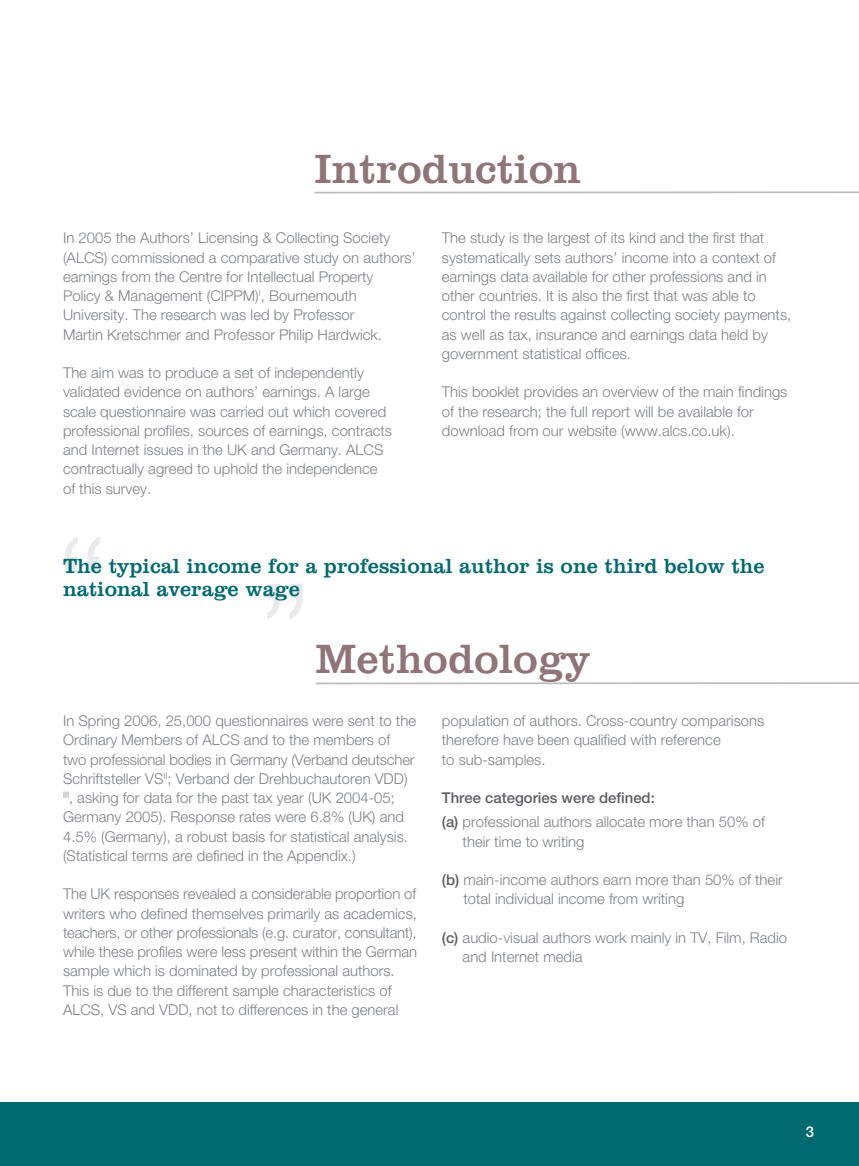
<style>
.page{position:relative;width:859px;height:1166px;background:#fff}
.page>*{position:absolute;margin:0;border:0;box-sizing:border-box;transform-origin:0 0}
.BODY{font:300 145.6px "Helvetica Neue";color:#e9eaeb}
.t1{font:42px "Clarendon BT";color:#8f7577}
.pull_quotes{font:21px/22.8px "Clarendon BT";color:#006a71}
.BODY-2{font:300 14.88px/19.2px "Helvetica Neue";color:#7e8085}
.copy_heads{font:500 14.88px "Helvetica Neue";color:#5d5e62}
.table_heads{font:500 14.88px "Helvetica Neue";color:#fff}
.s1{font-weight:500;color:#5d5e62}
</style>
<div class="page">
<div style="left:0;top:1103px;width:858px;height:63px;background:#006a71"></div>
<hr style="left:314px;top:191px;width:544px;height:2px;background:#bcbdc0">
<hr style="left:315px;top:682px;width:543px;height:2px;background:#bcbdc0">
<p class="t1" style="left:314px;top:142px;width:268px">Introduction</p>
<p class="BODY-2" style="left:63px;top:228px;width:354px">In 2005 the Authors’ Licensing &amp; Collecting Society (ALCS) commissioned a comparative study on authors’ earnings from the Centre for Intellectual Property<br>Policy &amp; Management (CIPPM)<sup>I</sup>, Bournemouth University. The research was led by Professor<br>Martin Kretschmer and Professor Philip Hardwick.</p>
<p class="BODY-2" style="left:63px;top:363px;width:330px">The aim was to produce a set of independently validated evidence on authors’ earnings. A large scale questionnaire was carried out which covered professional profiles, sources of earnings, contracts and Internet issues in the UK and Germany. ALCS contractually agreed to uphold the independence of this survey.</p>
<p class="BODY-2" style="left:441px;top:228px;width:351px">The study is the largest of its kind and the first that systematically sets authors’ income into a context of earnings data available for other professions and in other countries. It is also the first that was able to control the results against collecting society payments, as well as tax, insurance and earnings data held by government statistical offices.</p>
<p class="BODY-2" style="left:441px;top:382px;width:347px">This booklet provides an overview of the main findings of the research; the full report will be available for download from our website (www.alcs.co.uk).</p>
<p class="BODY" style="left:56px;top:500px;width:55px">“</p>
<p class="pull_quotes" style="left:63px;top:554px;width:703px">The typical income for a professional author is one third below the national average wage</p>
<p class="BODY" style="left:312px;top:656px;width:55px;rotate:-180deg">“</p>
<p class="t1" style="left:315px;top:633px;width:276px">Methodology</p>
<p class="BODY-2" style="left:63px;top:711px;width:354px">In Spring 2006, 25,000 questionnaires were sent to the Ordinary Members of ALCS and to the members of two professional bodies in Germany (Verband deutscher Schriftsteller VS<sup>II</sup>; Verband der Drehbuchautoren VDD)<br><sup>III</sup>, asking for data for the past tax year (UK 2004-05; Germany 2005). Response rates were 6.8% (UK) and 4.5% (Germany), a robust basis for statistical analysis. (Statistical terms are defined in the Appendix.)</p>
<p class="BODY-2" style="left:63px;top:884px;width:355px">The UK responses revealed a considerable proportion of writers who defined themselves primarily as academics, teachers, or other professionals (e.g. curator, consultant), while these profiles were less present within the German sample which is dominated by professional authors.<br>This is due to the different sample characteristics of ALCS, VS and VDD, not to differences in the general</p>
<p class="BODY-2" style="left:441px;top:711px;width:324px">population of authors. Cross-country comparisons therefore have been qualified with reference<br>to sub-samples.</p>
<p class="copy_heads" style="left:441px;top:789px;width:214px">Three categories were defined:</p>
<p class="BODY-2" style="left:462px;top:812px;width:303px;text-indent:-21px"><span class="s1">(a)</span> professional authors allocate more than 50% of their time to writing</p>
<p class="BODY-2" style="left:463px;top:870px;width:321px;text-indent:-21px"><span class="s1">(b)</span> main-income authors earn more than 50% of their total individual income from writing</p>
<p class="BODY-2" style="left:462px;top:927px;width:326px;text-indent:-21px"><span class="s1">(c)</span> audio-visual authors work mainly in TV, Film, Radio and Internet media</p>
<p class="table_heads" style="left:805px;top:1123px;width:10px">3</p>
</div>
